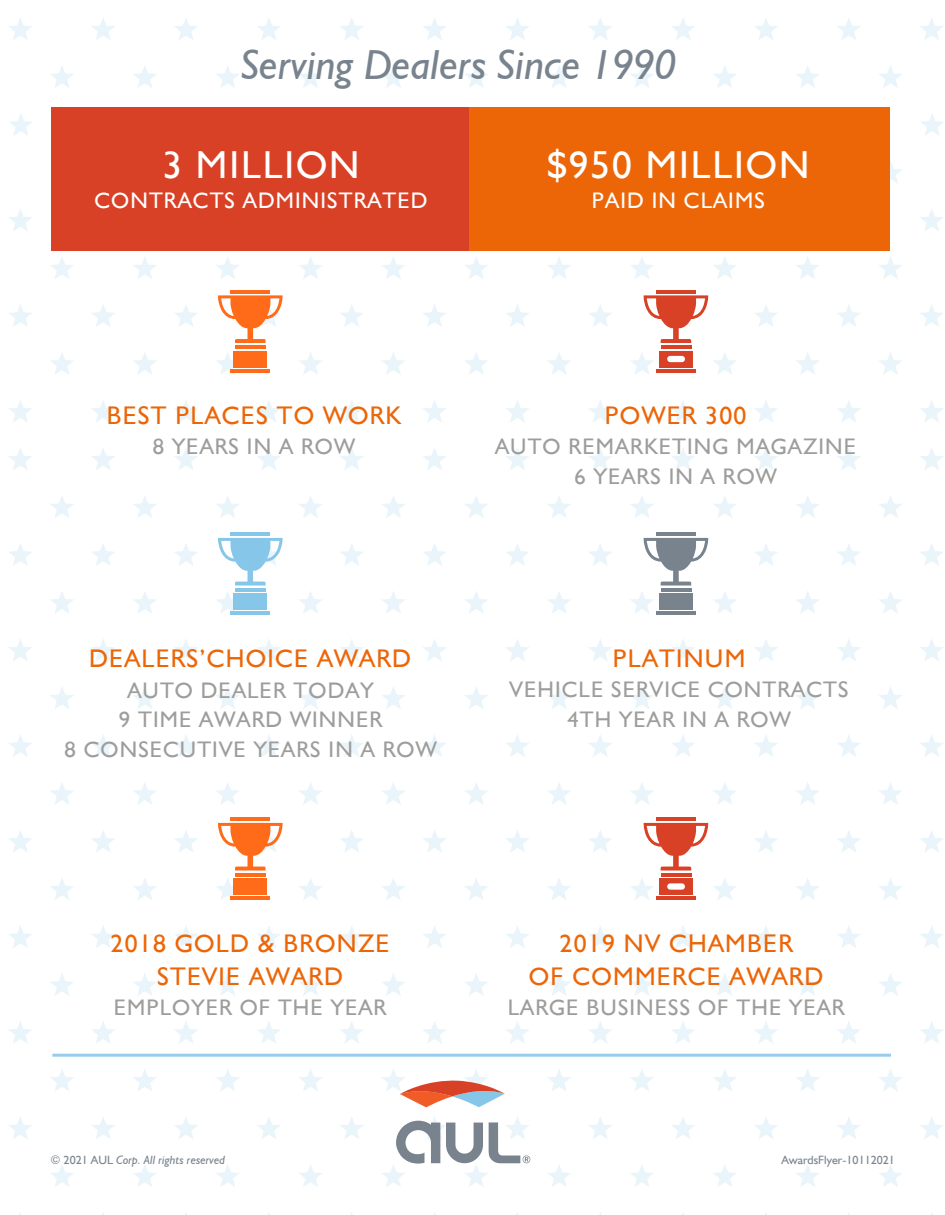
<style>
.page{position:relative;width:945px;height:1215px;background:#fff}
.page>*{position:absolute;margin:0;border:0;box-sizing:border-box;transform-origin:0 0}
.t1{font:italic 42px "Humanist 521 BT";color:#78838e}
.t2{font:39px "Humanist 521 BT";letter-spacing:.05em;color:#fff}
.t3{font:25.5px/33px "Humanist 521 BT";letter-spacing:.05em;color:#ec6608;text-align:center}
.t4{font:22.5px/29.5px "Humanist 521 BT";letter-spacing:.05em;color:#9d9d9c;text-align:center}
.t5{font:22.5px "Humanist 521 BT";letter-spacing:.05em;color:#fff}
.t6{font:italic 12px "Humanist 521 BT";color:#78838e}
.t7{font:12px "Humanist 521 BT";color:#78838e}
.s1{font-style:normal}
</style>
<div class="page">
<img style="left:9px;top:18px;width:934px;height:1197px">
<hr style="left:230px;top:369px;width:40px;height:4px;background:#ff6b19">
<hr style="left:235px;top:345px;width:31px;height:4px;background:#ff6b19">
<hr style="left:230px;top:290px;width:40px;height:4px;background:#ff6b19">
<div style="left:234px;top:351px;width:33px;height:16px;background:#ff6b19"></div>
<svg style="left:218px;top:295px;width:65px;height:48px"></svg>
<hr style="left:656px;top:369px;width:39px;height:4px;background:#d84126">
<hr style="left:661px;top:345px;width:30px;height:4px;background:#d84126">
<hr style="left:656px;top:290px;width:40px;height:4px;background:#d84126">
<div style="left:659px;top:351px;width:34px;height:16px;background:#d84126"></div>
<div style="left:667px;top:356px;width:18px;height:6px;background:#fff;border-radius:3px"></div>
<svg style="left:644px;top:295px;width:64px;height:48px"></svg>
<hr style="left:230px;top:896px;width:40px;height:4px;background:#ff6b19">
<hr style="left:235px;top:873px;width:31px;height:4px;background:#ff6b19">
<hr style="left:230px;top:817px;width:40px;height:4px;background:#ff6b19">
<div style="left:234px;top:878px;width:33px;height:17px;background:#ff6b19"></div>
<svg style="left:218px;top:823px;width:65px;height:48px"></svg>
<hr style="left:656px;top:896px;width:39px;height:4px;background:#d84126">
<hr style="left:661px;top:873px;width:30px;height:4px;background:#d84126">
<hr style="left:656px;top:817px;width:40px;height:4px;background:#d84126">
<div style="left:659px;top:878px;width:34px;height:17px;background:#d84126"></div>
<div style="left:667px;top:883px;width:18px;height:7px;background:#fff;border-radius:3px"></div>
<svg style="left:644px;top:823px;width:64px;height:48px"></svg>
<hr style="left:230px;top:611px;width:40px;height:4px;background:#86c7e9">
<hr style="left:235px;top:588px;width:31px;height:4px;background:#86c7e9">
<hr style="left:230px;top:532px;width:40px;height:4px;background:#86c7e9">
<div style="left:234px;top:593px;width:33px;height:17px;background:#86c7e9"></div>
<svg style="left:218px;top:538px;width:65px;height:48px"></svg>
<hr style="left:656px;top:611px;width:39px;height:4px;background:#78838e">
<hr style="left:661px;top:588px;width:30px;height:4px;background:#78838e">
<hr style="left:656px;top:532px;width:40px;height:4px;background:#78838e">
<div style="left:659px;top:593px;width:34px;height:17px;background:#78838e"></div>
<svg style="left:644px;top:538px;width:64px;height:48px"></svg>
<div style="left:51px;top:107px;width:421px;height:144px;background:#d84126"></div>
<div style="left:469px;top:107px;width:421px;height:144px;background:#ec6608"></div>
<hr style="left:52px;top:1054px;width:839px;height:3px;background:#97cced">
<svg style="left:446px;top:1123px;width:37px;height:40px"></svg>
<svg style="left:396px;top:1121px;width:44px;height:43px"></svg>
<svg style="left:400px;top:1079px;width:105px;height:28px"></svg>
<svg style="left:489px;top:1122px;width:41px;height:41px"></svg>
<h1 class="t1" style="left:242px;top:39px;width:436px">Serving Dealers Since 1990</h1>
<h2 class="t2" style="left:163px;top:140px;width:199px">3 MILLION</h2>
<p class="t5" style="left:95px;top:186px;width:335px">CONTRACTS ADMINISTRATED</p>
<h2 class="t2" style="left:547px;top:140px;width:264px">$950 MILLION</h2>
<p class="t5" style="left:592px;top:186px;width:174px">PAID IN CLAIMS</p>
<p class="t3" style="left:107px;top:399px;width:296px">BEST PLACES TO WORK</p>
<p class="t4" style="left:153px;top:432px;width:204px">8 YEARS IN A ROW</p>
<p class="t3" style="left:605px;top:399px;width:143px">POWER 300</p>
<p class="t4" style="left:495px;top:432px;width:363px;line-height:30px">AUTO REMARKETING MAGAZINE<br>6 YEARS IN A ROW</p>
<p class="t3" style="left:89px;top:642px;width:323px">DEALERS’CHOICE AWARD</p>
<p class="t4" style="left:65px;top:675px;width:374px">AUTO DEALER TODAY<br>9 TIME AWARD WINNER<br>8 CONSECUTIVE YEARS IN A ROW</p>
<p class="t3" style="left:613px;top:642px;width:134px">PLATINUM</p>
<p class="t4" style="left:510px;top:675px;width:340px">VEHICLE SERVICE CONTRACTS<br>4TH YEAR IN A ROW</p>
<p class="t3" style="left:111px;top:927px;width:280px">2018 GOLD &amp; BRONZE<br>STEVIE AWARD</p>
<p class="t4" style="left:114px;top:992px;width:274px">EMPLOYER OF THE YEAR</p>
<p class="t3" style="left:529px;top:927px;width:296px">2019 NV CHAMBER<br>OF COMMERCE AWARD</p>
<p class="t4" style="left:508px;top:992px;width:338px">LARGE BUSINESS OF THE YEAR</p>
<p class="t6" style="left:51px;top:1152px;width:176px"><span class="s1">© 2021 AUL</span> Corp. All rights reserved</p>
<p class="t7" style="left:781px;top:1152px;width:115px">AwardsFlyer-10112021</p>
</div>
